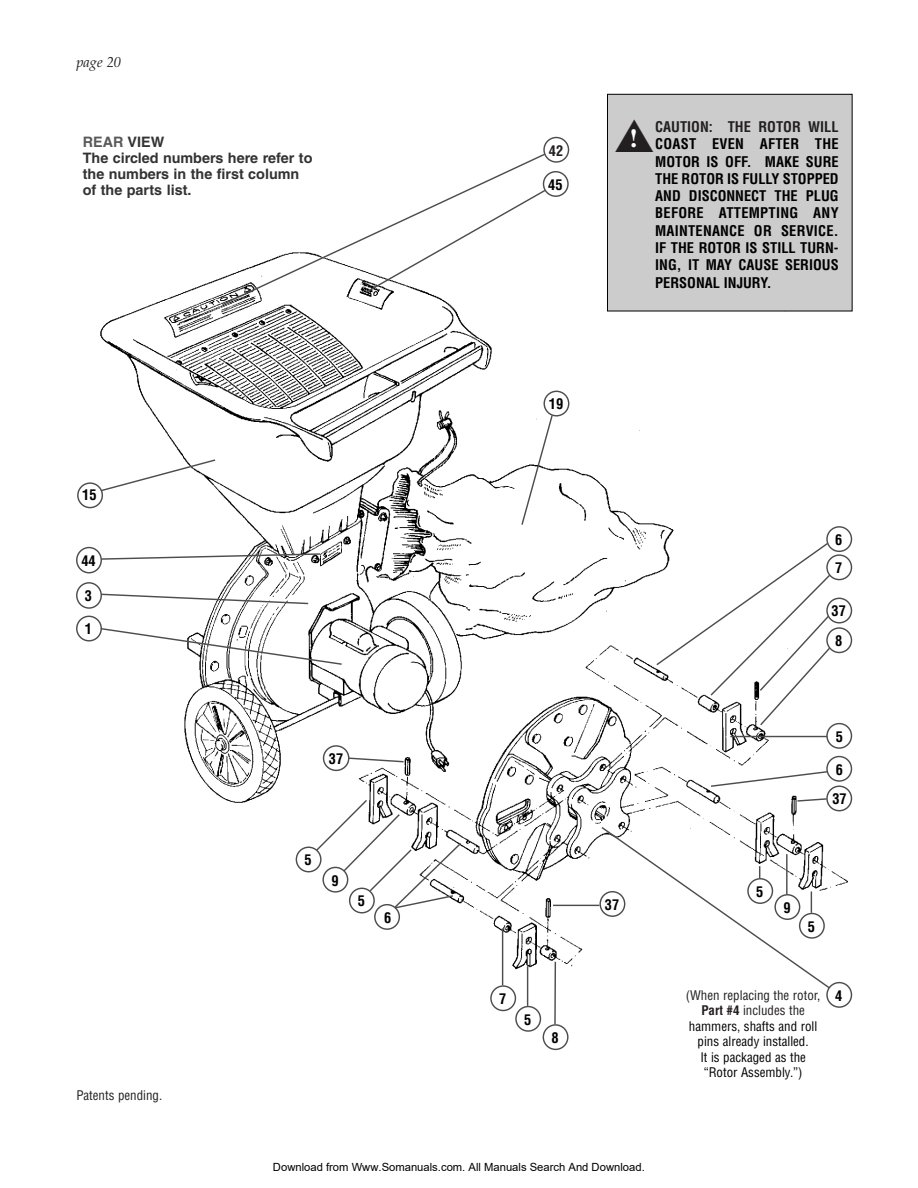
<style>
.page{position:relative;width:918px;height:1188px;background:#fff}
.page>*{position:absolute;margin:0;border:0;box-sizing:border-box;transform-origin:0 0}
.t1{font:700 25.95px "Times";color:#fff}
.t2{font:700 condensed 14.4px/17.2px "Helvetica";color:#000}
.t3{font:700 14.4px/15.9px "Helvetica";color:#333}
.t4{font:700 condensed 14.4px "Helvetica";color:#231f20}
.t5{font:italic 14.4px "Palatino";color:#231f20}
.t6{font:condensed 12.9px/15.6px "Helvetica";color:#000;text-align:center}
.t7{font:condensed 12.9px "Helvetica";color:#231f20}
.t8{font:11.25px "Arial";color:#000}
.s1{color:#58595b}
.s2{color:#231f20}
.s3{font-weight:700;color:#231f20}
</style>
<div class="page">
<img style="left:100px;top:278px;width:752px;height:706px">
<svg style="left:543px;top:137px;width:26px;height:26px"></svg>
<svg style="left:547px;top:171px;width:22px;height:124px"></svg>
<svg style="left:221px;top:152px;width:326px;height:154px"></svg>
<svg style="left:520px;top:391px;width:49px;height:135px"></svg>
<svg style="left:655px;top:526px;width:197px;height:223px"></svg>
<svg style="left:709px;top:756px;width:143px;height:55px"></svg>
<hr style="left:527px;top:966px;width:1px;height:40px;background:#4d4d4d">
<hr style="left:502px;top:928px;width:1px;height:57px;background:#4d4d4d">
<hr style="left:553px;top:905px;width:46px;height:1px;background:#4d4d4d">
<svg style="left:599px;top:826px;width:253px;height:182px"></svg>
<hr style="left:554px;top:962px;width:2px;height:62px;background:#4d4d4d">
<svg style="left:490px;top:985px;width:79px;height:65px"></svg>
<svg style="left:296px;top:798px;width:167px;height:132px"></svg>
<svg style="left:323px;top:745px;width:82px;height:26px"></svg>
<svg style="left:76px;top:458px;width:267px;height:208px"></svg>
<div style="left:608px;top:95px;width:244px;height:216px;background:#ccc"></div>
<div style="left:607px;top:94px;width:246px;height:217px;border:1px solid #000"></div>
<div style="left:684px;top:988px;width:138px;height:107px;background:#fff"></div>
<p class="t5" style="left:76px;top:56px;width:46px">page 20</p>
<p class="t3" style="left:83px;top:136px;width:231px"><span class="s1">REAR</span> VIEW<br>The circled numbers here refer to the numbers in the first column of the parts list.</p>
<p class="t4" style="left:549px;top:145px;width:16px">42</p>
<p class="t2" style="left:548px;top:177px;width:16px">45</p>
<h1 class="t1" style="left:614px;top:129px;width:43px"><span class="s2">▲</span>!</h1>
<p class="t4" style="left:655px;top:121px;width:185px">CAUTION: THE ROTOR WILL</p>
<p class="t2" style="left:655px;top:137px;width:185px;text-align:justify">COAST EVEN AFTER THE MOTOR IS OFF. MAKE SURE THE ROTOR IS FULLY STOPPED AND DISCONNECT THE PLUG BEFORE ATTEMPTING ANY MAINTENANCE OR SERVICE.<br>IF THE ROTOR IS STILL TURN-ING, IT MAY CAUSE SERIOUS PERSONAL INJURY.</p>
<p class="t2" style="left:82px;top:488px;width:16px">15</p>
<p class="t2" style="left:81px;top:553px;width:16px">44</p>
<p class="t2" style="left:85px;top:588px;width:9px">3</p>
<p class="t2" style="left:85px;top:622px;width:9px">1</p>
<p class="t7" style="left:76px;top:1091px;width:87px">Patents pending.</p>
<p class="t2" style="left:329px;top:751px;width:16px">37</p>
<p class="t2" style="left:305px;top:853px;width:9px">5</p>
<p class="t2" style="left:332px;top:873px;width:9px">9</p>
<p class="t2" style="left:358px;top:894px;width:9px">5</p>
<p class="t2" style="left:384px;top:910px;width:9px">6</p>
<p class="t2" style="left:549px;top:397px;width:16px">19</p>
<p class="t2" style="left:499px;top:991px;width:9px">7</p>
<p class="t2" style="left:524px;top:1012px;width:9px">5</p>
<p class="t2" style="left:552px;top:1030px;width:9px">8</p>
<p class="t2" style="left:605px;top:897px;width:16px">37</p>
<p class="t2" style="left:835px;top:527px;width:9px;line-height:28.3px">6<br>7</p>
<p class="t2" style="left:832px;top:597px;width:16px;line-height:29.7px">37<br>8</p>
<p class="t2" style="left:836px;top:729px;width:9px">5</p>
<p class="t2" style="left:832px;top:756px;width:16px;line-height:29.7px">6<br>37</p>
<p class="t2" style="left:756px;top:884px;width:9px">5</p>
<p class="t2" style="left:784px;top:900px;width:9px">9</p>
<p class="t2" style="left:808px;top:919px;width:9px">5</p>
<p class="t6" style="left:686px;top:988px;width:136px"><span class="s2">(When replacing the rotor</span>,<br><span class="s3">Part #4</span> <span class="s2">includes the </span>hammers, shafts and roll pins already installed.<br>It is packaged as the “Rotor Assembly.”)</p>
<p class="t2" style="left:835px;top:988px;width:9px">4</p>
<p class="t8" style="left:273px;top:1160px;width:373px">Download from Www.Somanuals.com. All Manuals Search And Download.</p>
</div>
